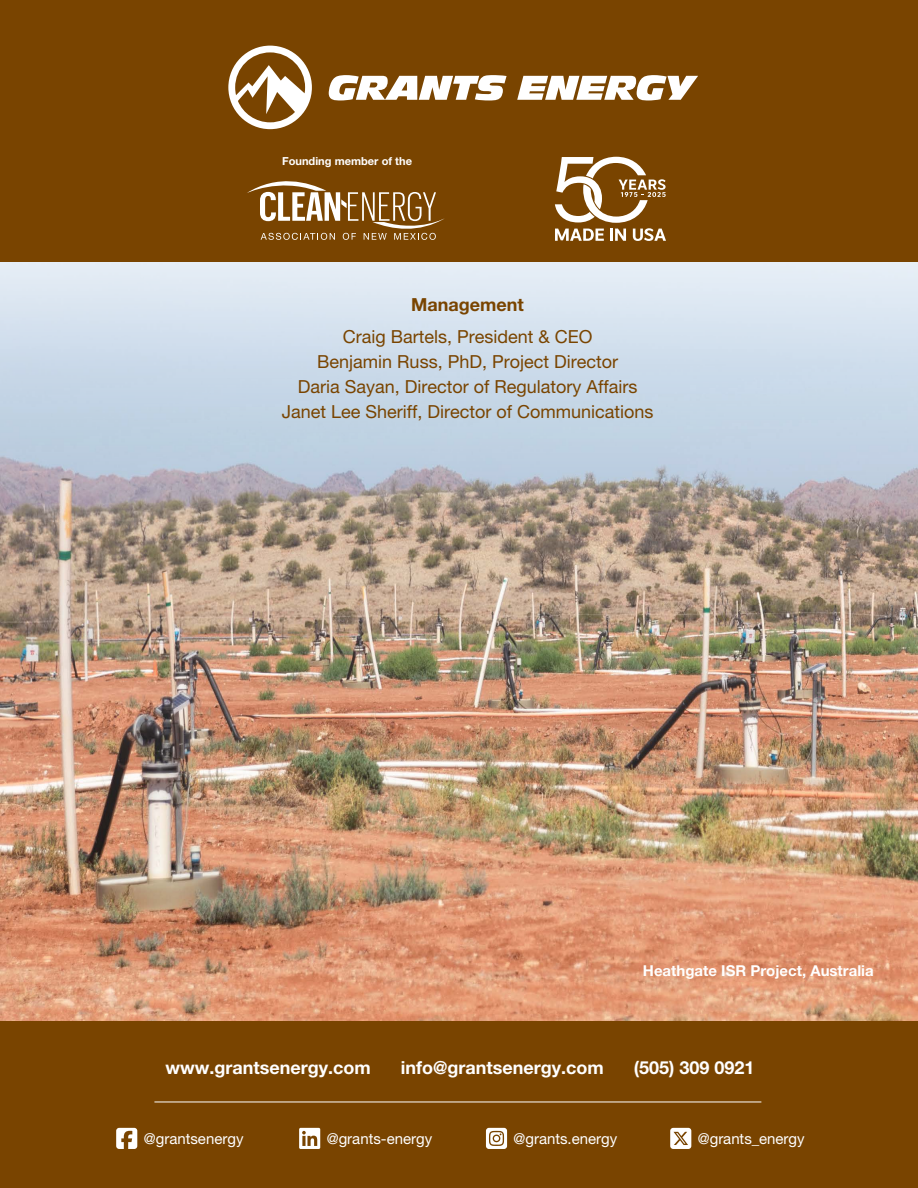
<style>
.page{position:relative;width:918px;height:1188px;background:#fff}
.page>*{position:absolute;margin:0;border:0;box-sizing:border-box;transform-origin:0 0}
.t1{font:18px/25.2px "Helvetica Neue LT Pro";color:#794400;text-align:center}
.t2{font:700 18px "Helvetica Neue LT Pro";color:#fff}
.t3{font:700 18px "Helvetica Neue LT Pro";color:#794400}
.t4{font:15px "Helvetica Neue LT Pro";color:#fff}
.t5{font:700 15px "Helvetica Neue LT Pro";color:#fff}
.t6{font:700 11.1px "Helvetica Neue LT Pro";color:#fff}
</style>
<div class="page">
<img style="left:0;top:542px;width:918px;height:480px">
<svg style="left:0;top:261px;width:918px;height:281px;background:#c4cbd4"></svg>
<div style="left:0;top:1022px;width:918px;height:166px;background:#794400"></div>
<div style="left:0;top:0;width:918px;height:261px;background:#794400"></div>
<svg style="left:228px;top:46px;width:84px;height:83px"></svg>
<svg style="left:329px;top:75px;width:178px;height:25px"></svg>
<svg style="left:517px;top:75px;width:181px;height:25px"></svg>
<svg style="left:555px;top:157px;width:111px;height:84px"></svg>
<svg style="left:247px;top:181px;width:198px;height:59px"></svg>
<svg style="left:116px;top:1128px;width:21px;height:21px"></svg>
<svg style="left:299px;top:1128px;width:21px;height:21px"></svg>
<svg style="left:486px;top:1128px;width:21px;height:21px"></svg>
<svg style="left:670px;top:1128px;width:21px;height:21px"></svg>
<hr style="left:154px;top:1102px;width:607px;height:1px;background:#fff">
<p class="t6" style="left:282px;top:154px;width:131px">Founding member of the</p>
<p class="t3" style="left:411px;top:293px;width:114px">Management</p>
<p class="t1" style="left:282px;top:323px;width:373px">Craig Bartels, President &amp; CEO<br>Benjamin Russ, PhD, Project Director<br>Daria Sayan, Director of Regulatory Affairs Janet Lee Sheriff, Director of Communications</p>
<p class="t5" style="left:643px;top:962px;width:232px">Heathgate ISR Project, Australia</p>
<p class="t2" style="left:165px;top:1057px;width:207px">www.grantsenergy.com</p>
<p class="t2" style="left:401px;top:1057px;width:205px">info@grantsenergy.com</p>
<p class="t2" style="left:634px;top:1057px;width:122px">(505) 309 0921</p>
<p class="t4" style="left:144px;top:1130px;width:101px">@grantsenergy</p>
<p class="t4" style="left:327px;top:1130px;width:107px">@grants-energy</p>
<p class="t4" style="left:514px;top:1130px;width:105px">@grants.energy</p>
<p class="t4" style="left:698px;top:1130px;width:108px">@grants_energy</p>
</div>
